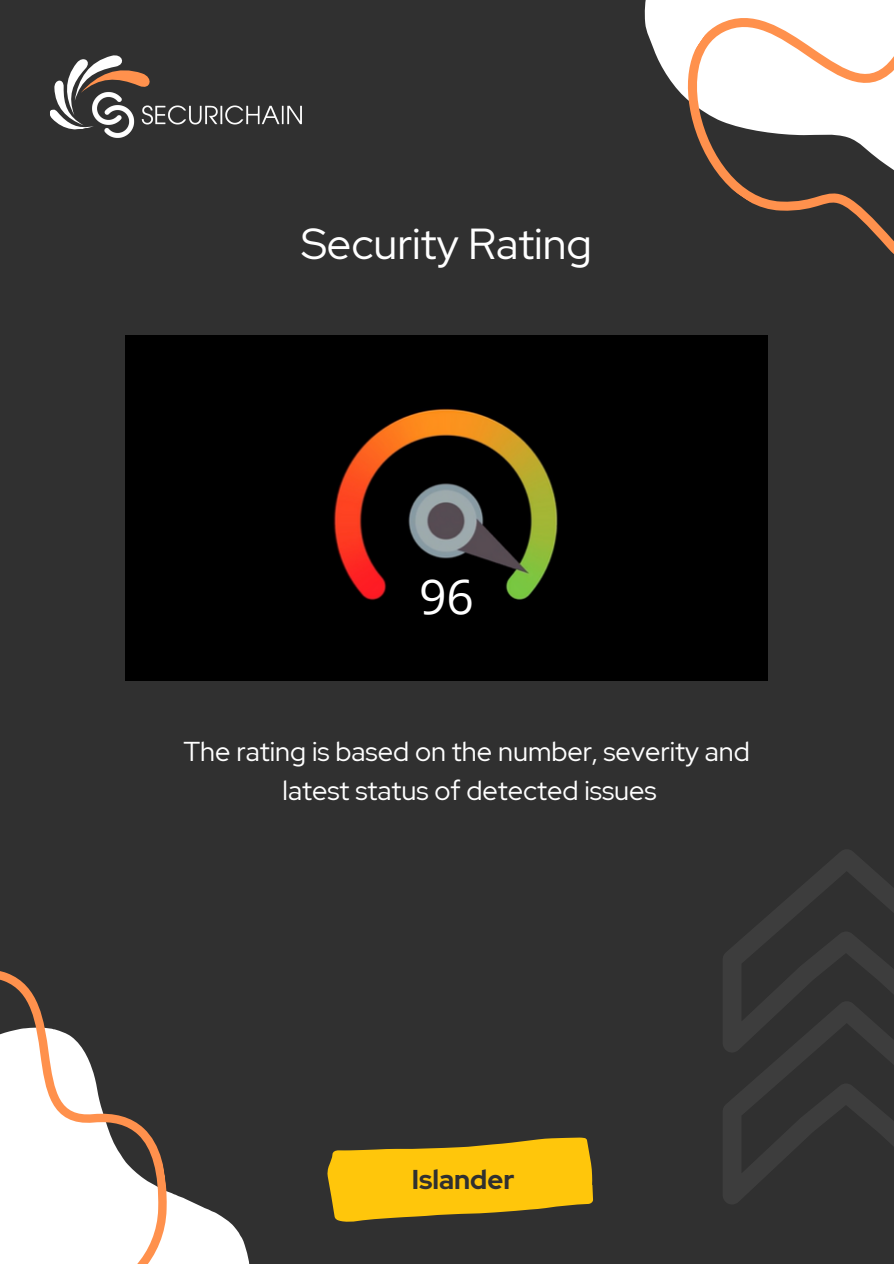
<style>
.page{position:relative;width:894px;height:1264px;background:#fff}
.page>*{position:absolute;margin:0;border:0;box-sizing:border-box;transform-origin:0 0}
.t1{font:48px "Open Sans";color:#fff}
.t2{font:43.2px "Red Hat Display";color:#fff}
.t3{font:27.3px "Red Hat Display";color:#fff}
.t4{font:700 27.15px "Red Hat Display";color:#303030}
</style>
<div class="page">
<div style="left:0;top:0;width:893px;height:1263px;background:#303030"></div>
<svg style="left:181px;top:1197px;width:69px;height:66px;fill:#fff"></svg>
<svg style="left:0;top:971px;width:181px;height:292px;fill:#fff"></svg>
<svg style="left:644px;top:0;width:249px;height:253px"></svg>
<svg style="left:723px;top:850px;width:170px;height:354px"></svg>
<img style="left:50px;top:55px;width:252px;height:83px">
<svg style="left:327px;top:1137px;width:266px;height:84px"></svg>
<img style="left:125px;top:335px;width:642px;height:345px">
<div style="left:404px;top:567px;width:84px;height:83px;background:#000"></div>
<p class="t2" style="left:301px;top:215px;width:292px">Security Rating</p>
<p class="t1" style="left:419px;top:562px;width:56px">96</p>
<p class="t3" style="left:183px;top:733px;width:568px">The rating is based on the number, severity and</p>
<p class="t3" style="left:282px;top:772px;width:375px">latest status of detected issues</p>
<p class="t4" style="left:411px;top:1161px;width:104px">Islander</p>
</div>
